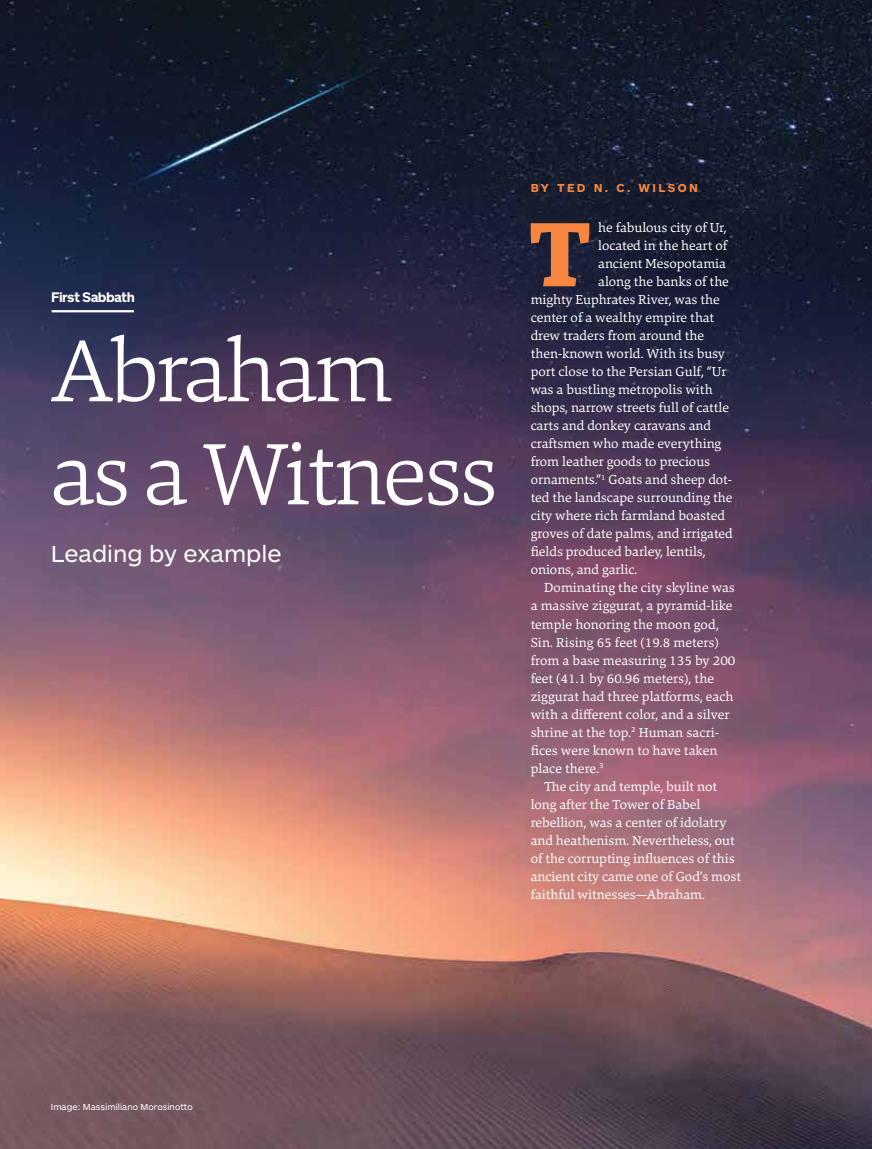
<style>
.page{position:relative;width:872px;height:1149px;background:#fff}
.page>*{position:absolute;margin:0;border:0;box-sizing:border-box;transform-origin:0 0}
.t1{font:900 94.65px "Danton";color:#f68640}
.t2{font:300 90px/103.1px "Danton";letter-spacing:-.04em;color:#fff}
.t3{font:24px "ARS Maquette Pro";color:#fff}
.t4{font:13.5px "Danton";color:#fff}
.t5{font:700 13.5px "ARS Maquette Pro";color:#fff}
.t6{font:700 12px "ARS Maquette Pro";letter-spacing:.2em;color:#f68640}
.t7{font:9px "ARS Maquette Pro";color:#fff}
</style>
<div class="page">
<img style="left:0;top:0;width:872px;height:1148px">
<hr style="left:52px;top:310px;width:82px;height:2px;background:#fff">
<p class="t5" style="left:52px;top:288px;width:84px">First Sabbath</p>
<h2 class="t2" style="left:50px;top:319px;width:449px">Abraham<br>as a Witness</h2>
<h3 class="t3" style="left:51px;top:538px;width:232px">Leading by example</h3>
<p class="t6" style="left:530px;top:180px;width:169px">BY TED N. C. WILSON</p>
<h1 class="t1" style="left:528px;top:191px;width:67px">T</h1>
<p class="t4" style="left:598px;top:219px;width:130px">he fabulous city of Ur,</p>
<p class="t4" style="left:598px;top:237px;width:130px">located in the heart of</p>
<p class="t4" style="left:598px;top:255px;width:129px">ancient Mesopotamia</p>
<p class="t4" style="left:598px;top:273px;width:132px">along the banks of the</p>
<p class="t4" style="left:530px;top:291px;width:191px">mighty Euphrates River, was the</p>
<p class="t4" style="left:530px;top:309px;width:185px">center of a wealthy empire that</p>
<p class="t4" style="left:530px;top:327px;width:175px">drew traders from around the</p>
<p class="t4" style="left:530px;top:345px;width:196px">then-known world. With its busy</p>
<p class="t4" style="left:530px;top:363px;width:197px">port close to the Persian Gulf, “Ur</p>
<p class="t4" style="left:530px;top:381px;width:183px">was a bustling metropolis with</p>
<p class="t4" style="left:530px;top:399px;width:200px">shops, narrow streets full of cattle</p>
<p class="t4" style="left:530px;top:417px;width:182px">carts and donkey caravans and</p>
<p class="t4" style="left:530px;top:435px;width:192px">craftsmen who made everything</p>
<p class="t4" style="left:530px;top:453px;width:181px">from leather goods to precious</p>
<p class="t4" style="left:530px;top:471px;width:203px">ornaments.”<sup>1</sup> Goats and sheep dot-</p>
<p class="t4" style="left:530px;top:489px;width:203px">ted the landscape surrounding the</p>
<p class="t4" style="left:530px;top:507px;width:196px">city where rich farmland boasted</p>
<p class="t4" style="left:530px;top:525px;width:203px">groves of date palms, and irrigated</p>
<p class="t4" style="left:530px;top:543px;width:176px">fields produced barley, lentils,</p>
<p class="t4" style="left:530px;top:561px;width:108px">onions, and garlic.</p>
<p class="t4" style="left:544px;top:579px;width:192px">Dominating the city skyline was</p>
<p class="t4" style="left:530px;top:597px;width:203px">a massive ziggurat, a pyramid-like</p>
<p class="t4" style="left:530px;top:615px;width:190px">temple honoring the moon god,</p>
<p class="t4" style="left:530px;top:633px;width:190px">Sin. Rising 65 feet (19.8 meters)</p>
<p class="t4" style="left:530px;top:651px;width:206px">from a base measuring 135 by 200</p>
<p class="t4" style="left:530px;top:669px;width:185px">feet (41.1 by 60.96 meters), the</p>
<p class="t4" style="left:530px;top:687px;width:204px">ziggurat had three platforms, each</p>
<p class="t4" style="left:530px;top:705px;width:200px">with a different color, and a silver</p>
<p class="t4" style="left:530px;top:723px;width:190px">shrine at the top.<sup>2</sup> Human sacri-</p>
<p class="t4" style="left:530px;top:741px;width:188px">fices were known to have taken</p>
<p class="t4" style="left:530px;top:759px;width:74px">place there.<sup>3</sup></p>
<p class="t4" style="left:544px;top:777px;width:174px">The city and temple, built not</p>
<p class="t4" style="left:530px;top:795px;width:171px">long after the Tower of Babel</p>
<p class="t4" style="left:530px;top:813px;width:197px">rebellion, was a center of idolatry</p>
<p class="t4" style="left:530px;top:831px;width:205px">and heathenism. Nevertheless, out</p>
<p class="t4" style="left:530px;top:849px;width:205px">of the corrupting influences of this</p>
<p class="t4" style="left:530px;top:867px;width:212px">ancient city came one of God’s most</p>
<p class="t4" style="left:530px;top:885px;width:176px">faithful witnesses—Abraham.</p>
<p class="t7" style="left:51px;top:1101px;width:143px">Image: Massimiliano Morosinotto</p>
</div>
